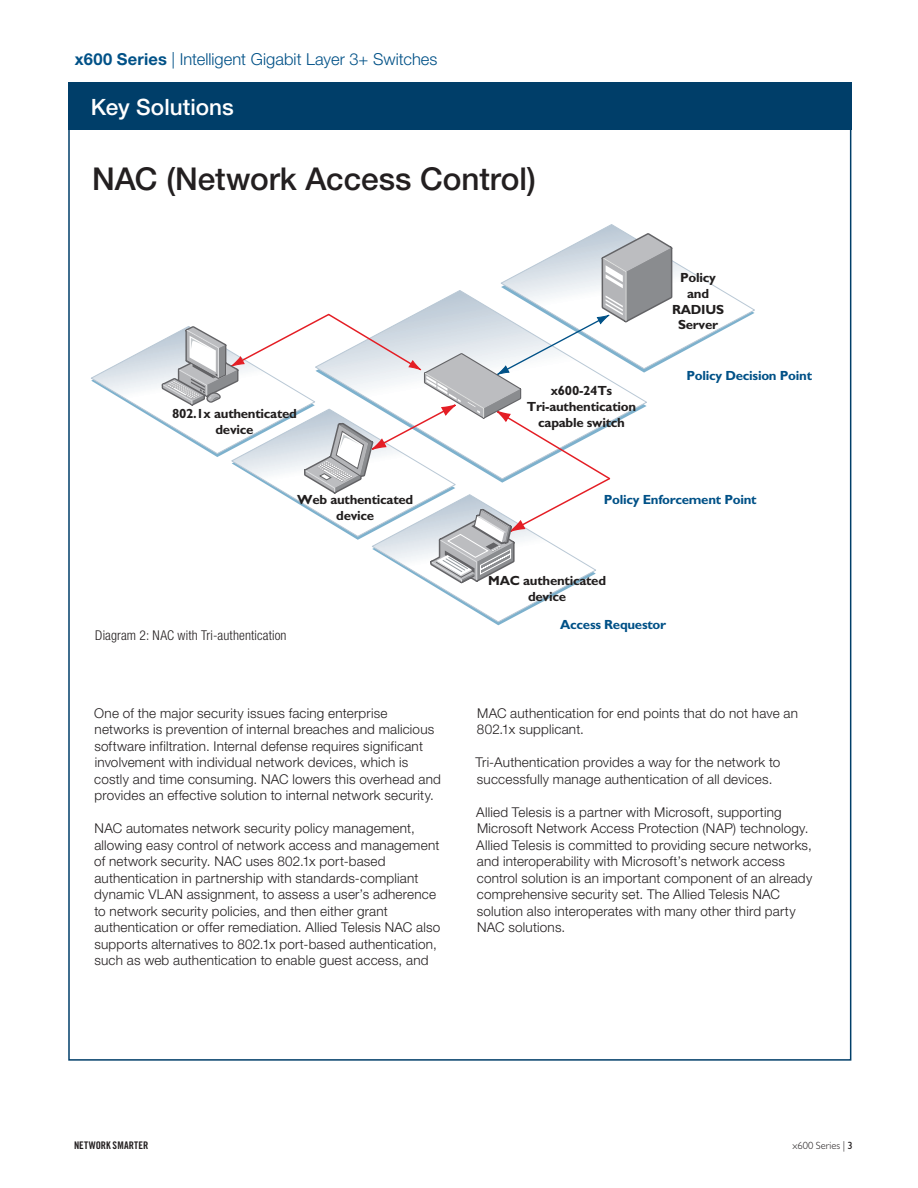
<style>
.page{position:relative;width:918px;height:1188px;background:#fff}
.page>*{position:absolute;margin:0;border:0;box-sizing:border-box;transform-origin:0 0}
.t1{font:500 31.5px "Helvetica Neue";letter-spacing:-.005em;color:#231f20}
.t2{font:500 22.5px "Helvetica Neue";letter-spacing:.005em;color:#fff}
.t3{font:300 16.5px "Helvetica Neue";color:#005187}
.t4{font:300 13.5px/16.5px "Helvetica Neue";letter-spacing:.015em;color:#231f20}
.t5{font:300 condensed 13.5px "Helvetica Neue";letter-spacing:.01em;color:#231f20}
.t6{font:700 13.2px/15.9px "Gill Sans Std";letter-spacing:-.02em;color:#211e1e;text-align:center}
.t7{font:700 13.2px "Gill Sans Std";letter-spacing:-.02em;color:#005187}
.t8{font:10.5px "Trade Gothic Bold Cond Twenty";letter-spacing:.01em;color:#231f20}
.t9{font:300 10.5px "Gill Sans Std";letter-spacing:.005em;color:#231f20}
.s1{font-weight:700}
.s2{font-weight:400}
</style>
<div class="page">
<div style="left:68px;top:82px;width:783px;height:47px;background:#003e69"></div>
<svg style="left:91px;top:224px;width:664px;height:401px"></svg>
<p class="t3" style="left:75px;top:49px;width:364px"><span class="s1">x600 Series</span> | Intelligent Gigabit Layer 3+ Switches</p>
<h2 class="t2" style="left:91px;top:94px;width:144px">Key Solutions</h2>
<h1 class="t1" style="left:92px;top:160px;width:445px">NAC (Network Access Control)</h1>
<p class="t6" style="left:172px;top:406px;width:126px">802.1x authenticated device</p>
<p class="t6" style="left:527px;top:383px;width:111px">x600-24Ts<br>Tri-authentication capable switch</p>
<p class="t6" style="left:672px;top:269px;width:54px">Policy and<br>RADIUS<br>Server</p>
<p class="t7" style="left:686px;top:368px;width:127px">Policy Decision Point</p>
<p class="t6" style="left:297px;top:491px;width:118px">Web authenticated device</p>
<p class="t5" style="left:95px;top:627px;width:193px">Diagram 2: NAC with Tri-authentication</p>
<p class="t4" style="left:94px;top:705px;width:348px">One of the major security issues facing enterprise networks is prevention of internal breaches and malicious software infiltration. Internal defense requires significant involvement with individual network devices, which is costly and time consuming. NAC lowers this overhead and provides an effective solution to internal network security.</p>
<p class="t4" style="left:94px;top:820px;width:347px">NAC automates network security policy management, allowing easy control of network access and management of network security. NAC uses 802.1x port-based authentication in partnership with standards-compliant dynamic VLAN assignment, to assess a user’s adherence to network security policies, and then either grant authentication or offer remediation. Allied Telesis NAC also supports alternatives to 802.1x port-based authentication, such as web authentication to enable guest access, and</p>
<p class="t7" style="left:604px;top:492px;width:154px">Policy Enforcement Point</p>
<p class="t6" style="left:488px;top:573px;width:119px">MAC authenticated device</p>
<p class="t7" style="left:560px;top:616px;width:107px">Access Requestor</p>
<p class="t4" style="left:477px;top:705px;width:323px">MAC authentication for end points that do not have an<br>802.1x supplicant.</p>
<p class="t4" style="left:476px;top:754px;width:306px">Tri-Authentication provides a way for the network to successfully manage authentication of all devices.</p>
<p class="t4" style="left:476px;top:804px;width:337px">Allied Telesis is a partner with Microsoft, supporting Microsoft Network Access Protection (NAP) technology.<br>Allied Telesis is committed to providing secure networks, and interoperability with Microsoft’s network access control solution is an important component of an already comprehensive security set. The Allied Telesis NAC solution also interoperates with many other third party NAC solutions.</p>
<p class="t8" style="left:74px;top:1139px;width:76px">NETWORK SMARTER</p>
<p class="t9" style="left:792px;top:1139px;width:62px">x600 Series | <span class="s2">3</span></p>
</div>
